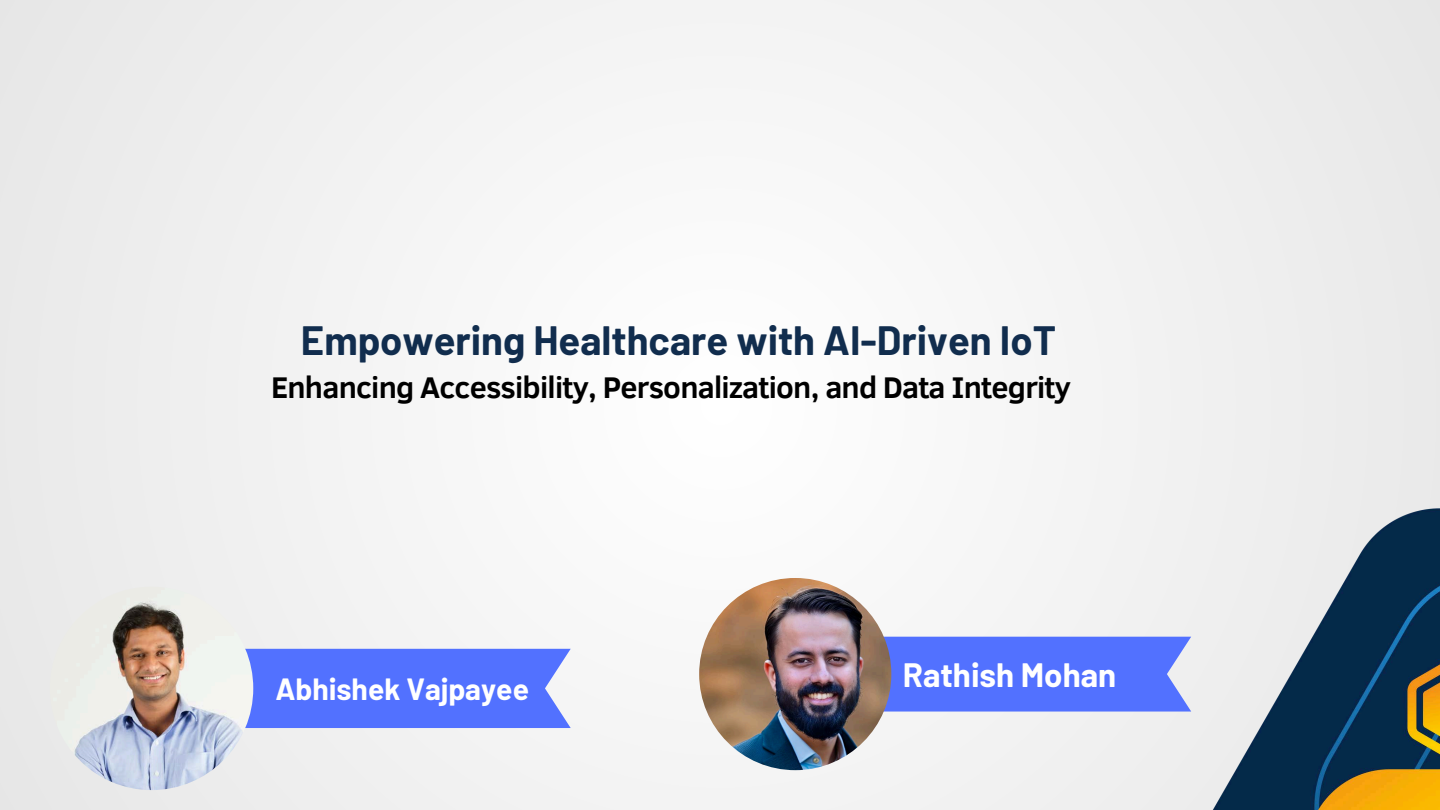
<style>
.page{position:relative;width:1440px;height:810px;background:#f3f3f3}
.page>*{position:absolute;margin:0;border:0;box-sizing:border-box;transform-origin:0 0}
.t1{font:700 40px "Barlow";color:#112d4e}
.t2{font:700 33px "Barlow";color:#fff}
.t3{font:700 30.7px "Clear Sans";letter-spacing:-.025em;color:#000}
.t4{font:700 30px "Barlow";color:#fff}
</style>
<div class="page">
<img style="left:932px;top:507px;width:508px;height:303px">
<div style="left:245px;top:649px;width:326px;height:79px;background:#5271ff"></div>
<img style="left:50px;top:587px;width:203px;height:203px;border-radius:50%">
<div style="left:883px;top:637px;width:308px;height:75px;background:#5271ff"></div>
<img style="left:699px;top:578px;width:192px;height:192px;border-radius:50%">
<p class="t1" style="left:301px;top:315px;width:757px">Empowering Healthcare with AI-Driven IoT</p>
<p class="t3" style="left:271px;top:365px;width:802px">Enhancing Accessibility, Personalization, and Data Integrity</p>
<p class="t4" style="left:276px;top:670px;width:255px">Abhishek Vajpayee</p>
<p class="t2" style="left:903px;top:654px;width:215px">Rathish Mohan</p>
</div>
